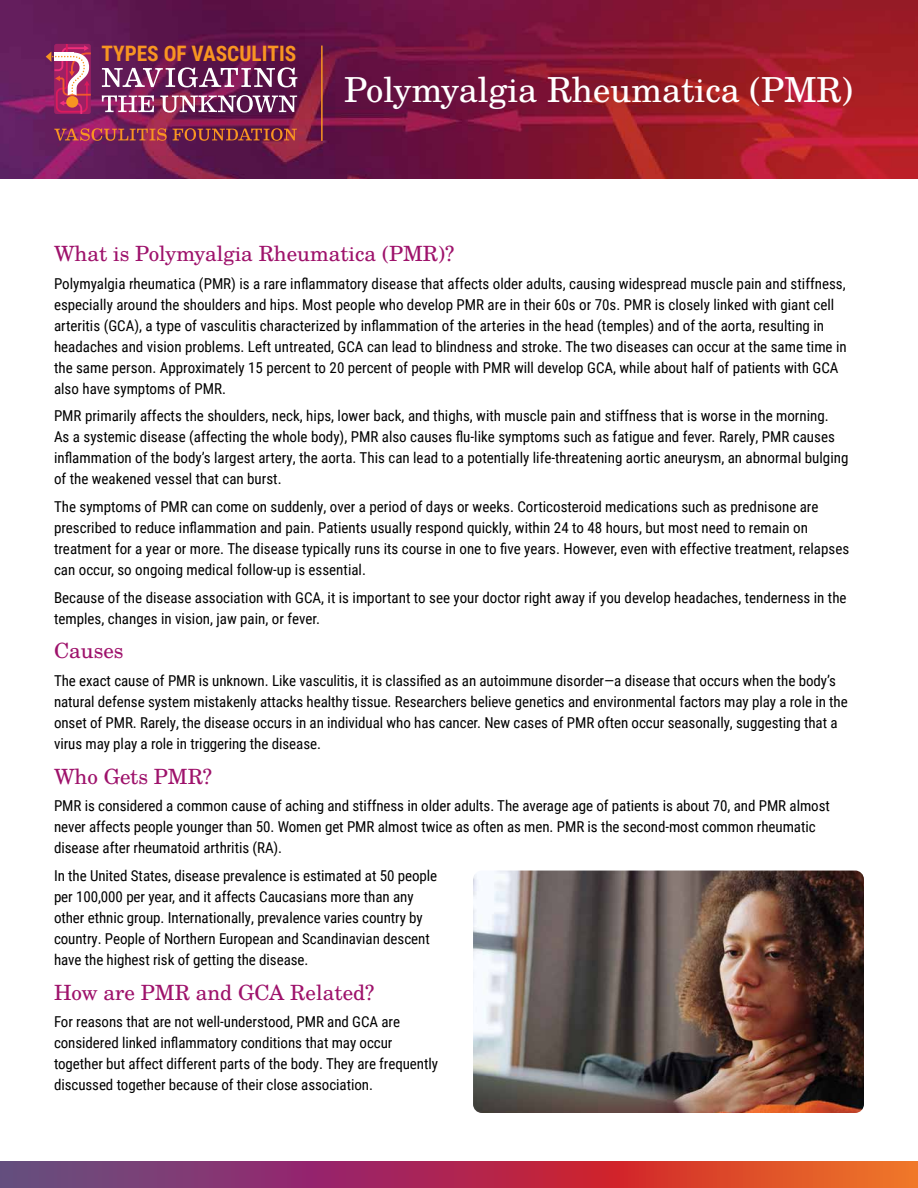
<style>
.page{position:relative;width:918px;height:1188px;background:#fff}
.page>*{position:absolute;margin:0;border:0;box-sizing:border-box;transform-origin:0 0}
.t1{font:34.5px "Te X Gyre Schola";color:#fff}
.t2{font:700 21.3px "Roboto Condensed";color:#f89521}
.t3{font:21px "Te X Gyre Schola";color:#9e126b}
.t4{font:15px/21px "Roboto Condensed";color:#000}
</style>
<div class="page">
<img style="left:0;top:0;width:918px;height:178px">
<svg style="left:0;top:1161px;width:918px;height:27px;background:#ae3b4f"></svg>
<img style="left:473px;top:871px;width:391px;height:242px">
<hr style="left:321px;top:46px;width:2px;height:95px;background:#f89521">
<svg style="left:54px;top:128px;width:113px;height:13px"></svg>
<svg style="left:173px;top:128px;width:124px;height:13px;background:#8d3e3b"></svg>
<svg style="left:102px;top:67px;width:195px;height:20px"></svg>
<svg style="left:102px;top:95px;width:52px;height:17px"></svg>
<svg style="left:160px;top:95px;width:137px;height:18px"></svg>
<svg style="left:46px;top:44px;width:45px;height:70px;background:#b75179"></svg>
<h2 class="t2" style="left:101px;top:38px;width:196px">TYPES OF VASCULITIS</h2>
<h1 class="t1" style="left:344px;top:63px;width:510px">Polymyalgia Rheumatica (PMR)</h1>
<h3 class="t3" style="left:54px;top:237px;width:402px">What is Polymyalgia Rheumatica (PMR)?</h3>
<p class="t4" style="left:54px;top:272px;width:794px">Polymyalgia rheumatica (PMR) is a rare inflammatory disease that affects older adults, causing widespread muscle pain and stiffness, especially around the shoulders and hips. Most people who develop PMR are in their 60s or 70s. PMR is closely linked with giant cell arteritis (GCA), a type of vasculitis characterized by inflammation of the arteries in the head (temples) and of the aorta, resulting in headaches and vision problems. Left untreated, GCA can lead to blindness and stroke. The two diseases can occur at the same time in the same person. Approximately 15 percent to 20 percent of people with PMR will develop GCA, while about half of patients with GCA also have symptoms of PMR.</p>
<p class="t4" style="left:54px;top:405px;width:796px">PMR primarily affects the shoulders, neck, hips, lower back, and thighs, with muscle pain and stiffness that is worse in the morning.<br>As a systemic disease (affecting the whole body), PMR also causes flu-like symptoms such as fatigue and fever. Rarely, PMR causes inflammation of the body’s largest artery, the aorta. This can lead to a potentially life-threatening aortic aneurysm, an abnormal bulging of the weakened vessel that can burst.</p>
<p class="t4" style="left:54px;top:496px;width:797px">The symptoms of PMR can come on suddenly, over a period of days or weeks. Corticosteroid medications such as prednisone are prescribed to reduce inflammation and pain. Patients usually respond quickly, within 24 to 48 hours, but most need to remain on treatment for a year or more. The disease typically runs its course in one to five years. However, even with effective treatment, relapses can occur, so ongoing medical follow-up is essential.</p>
<p class="t4" style="left:54px;top:587px;width:794px">Because of the disease association with GCA, it is important to see your doctor right away if you develop headaches, tenderness in the temples, changes in vision, jaw pain, or fever.</p>
<h3 class="t3" style="left:54px;top:635px;width:71px">Causes</h3>
<p class="t4" style="left:54px;top:670px;width:795px">The exact cause of PMR is unknown. Like vasculitis, it is classified as an autoimmune disorder—a disease that occurs when the body’s natural defense system mistakenly attacks healthy tissue. Researchers believe genetics and environmental factors may play a role in the onset of PMR. Rarely, the disease occurs in an individual who has cancer. New cases of PMR often occur seasonally, suggesting that a virus may play a role in triggering the disease.</p>
<h3 class="t3" style="left:54px;top:760px;width:160px">Who Gets PMR?</h3>
<p class="t4" style="left:54px;top:795px;width:777px">PMR is considered a common cause of aching and stiffness in older adults. The average age of patients is about 70, and PMR almost never affects people younger than 50. Women get PMR almost twice as often as men. PMR is the second-most common rheumatic disease after rheumatoid arthritis (RA).</p>
<p class="t4" style="left:54px;top:865px;width:385px">In the United States, disease prevalence is estimated at 50 people per 100,000 per year, and it affects Caucasians more than any other ethnic group. Internationally, prevalence varies country by country. People of Northern European and Scandinavian descent have the highest risk of getting the disease.</p>
<h3 class="t3" style="left:54px;top:976px;width:322px">How are PMR and GCA Related?</h3>
<p class="t4" style="left:54px;top:1011px;width:386px">For reasons that are not well-understood, PMR and GCA are considered linked inflammatory conditions that may occur together but affect different parts of the body. They are frequently discussed together because of their close association.</p>
</div>
